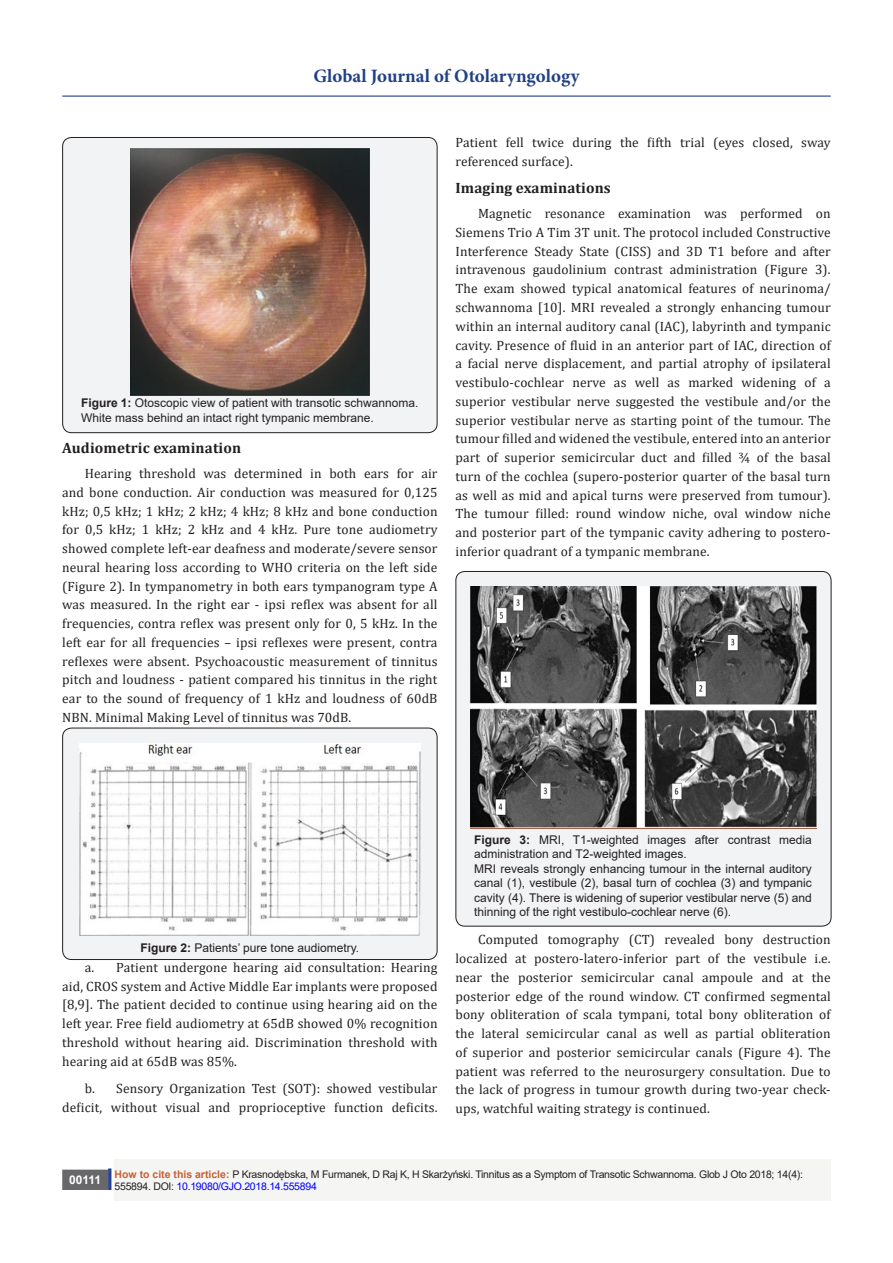
<style>
.page{position:relative;width:893px;height:1263px;background:#fff}
.page>*{position:absolute;margin:0;border:0;box-sizing:border-box;transform-origin:0 0}
.t1{font:700 18.9px "Minion Pro";color:#204186}
.No_Spacing{font:700 15px "Cambria";letter-spacing:.01em;color:#231f20}
.No_Spacing-2{font:13.5px/18.8px "Cambria";letter-spacing:.01em;color:#231f20;text-align:justify}
.t2{font:12px/14.4px "Arial";color:#231f20}
.t3{font:700 12px "Arial";letter-spacing:-.025em;color:#fff}
.t4{font:10.5px/12.6px "Arial";letter-spacing:-.025em;color:#231f20}
.s1{font-weight:700}
.s2{font-weight:700;color:#ca6035}
.s3{color:#00f}
</style>
<div class="page">
<div style="left:115px;top:1160px;width:716px;height:41px;background:#f5f5f4"></div>
<div style="left:63px;top:1170px;width:44px;height:19px;background:#68676a"></div>
<div style="left:62px;top:1169px;width:46px;height:21px;border:2px solid #68676a"></div>
<hr style="left:62px;top:96px;width:769px;height:1px;background:#253f8e">
<div style="left:108px;top:1168px;width:3px;height:22px;background:#1c6d90;border:2px solid #253f8e"></div>
<div style="left:63px;top:137px;width:374px;height:296px;background:#f2f3f4;border-radius:9px"></div>
<div style="left:62px;top:137px;width:375px;height:296px;border:1px solid #231f20;border-radius:9px"></div>
<img style="left:130px;top:149px;width:240px;height:247px">
<div style="left:63px;top:728px;width:374px;height:231px;background:#f2f3f4;border-radius:9px"></div>
<div style="left:62px;top:728px;width:375px;height:232px;border:1px solid #231f20;border-radius:9px"></div>
<img style="left:79px;top:744px;width:342px;height:192px">
<div style="left:456px;top:571px;width:375px;height:355px;background:#f2f3f4;border-radius:9px"></div>
<div style="left:455px;top:571px;width:376px;height:355px;border:1px solid #231f20;border-radius:9px"></div>
<img style="left:470px;top:586px;width:347px;height:242px">
<h1 class="t1" style="left:313px;top:63px;width:268px">Global Journal of Otolaryngology</h1>
<p class="t2" style="left:81px;top:396px;width:339px"><span class="s1">Figure 1:</span> Otoscopic view of patient with transotic schwannoma.<br>White mass behind an intact right tympanic membrane.</p>
<p class="No_Spacing" style="left:62px;top:438px;width:180px">Audiometric examination</p>
<p class="No_Spacing-2" style="left:62px;top:464px;width:377px;text-indent:22px">Hearing threshold was determined in both ears for air and bone conduction. Air conduction was measured for 0,125 kHz; 0,5 kHz; 1 kHz; 2 kHz; 4 kHz; 8 kHz and bone conduction for 0,5 kHz; 1 kHz; 2 kHz and 4 kHz. Pure tone audiometry showed complete left-ear deafness and moderate/severe sensor neural hearing loss according to WHO criteria on the left side (Figure 2). In tympanometry in both ears tympanogram type A was measured. In the right ear - ipsi reflex was absent for all frequencies, contra reflex was present only for 0, 5 kHz. In the left ear for all frequencies – ipsi reflexes were present, contra reflexes were absent. Psychoacoustic measurement of tinnitus pitch and loudness - patient compared his tinnitus in the right ear to the sound of frequency of 1 kHz and loudness of 60dB NBN. Minimal Making Level of tinnitus was 70dB.</p>
<p class="No_Spacing-2" style="left:455px;top:133px;width:377px">Patient fell twice during the fifth trial (eyes closed, sway referenced surface).</p>
<p class="No_Spacing" style="left:455px;top:178px;width:157px">Imaging examinations</p>
<p class="No_Spacing-2" style="left:455px;top:204px;width:377px;text-indent:22px">Magnetic resonance examination was performed on Siemens Trio A Tim 3T unit. The protocol included Constructive Interference Steady State (CISS) and 3D T1 before and after intravenous gaudolinium contrast administration (Figure 3).<br>The exam showed typical anatomical features of neurinoma/ schwannoma [10]. MRI revealed a strongly enhancing tumour within an internal auditory canal (IAC), labyrinth and tympanic cavity. Presence of fluid in an anterior part of IAC, direction of a facial nerve displacement, and partial atrophy of ipsilateral vestibulo-cochlear nerve as well as marked widening of a superior vestibular nerve suggested the vestibule and/or the superior vestibular nerve as starting point of the tumour. The tumour filled and widened the vestibule, entered into an anterior part of superior semicircular duct and filled ¾ of the basal turn of the cochlea (supero-posterior quarter of the basal turn as well as mid and apical turns were preserved from tumour).<br>The tumour filled: round window niche, oval window niche and posterior part of the tympanic cavity adhering to postero&shy;inferior quadrant of a tympanic membrane.</p>
<p class="t2" style="left:140px;top:940px;width:220px"><span class="s1">Figure 2:</span> Patients’ pure tone audiometry.</p>
<p class="No_Spacing-2" style="left:62px;top:958px;width:377px;text-indent:22px">a. Patient undergone hearing aid consultation: Hearing aid, CROS system and Active Middle Ear implants were proposed [8,9]. The patient decided to continue using hearing aid on the left year. Free field audiometry at 65dB showed 0% recognition threshold without hearing aid. Discrimination threshold with hearing aid at 65dB was 85%.</p>
<p class="No_Spacing-2" style="left:62px;top:1079px;width:377px;text-align:right">b. Sensory Organization Test (SOT): showed vestibular deficit, without visual and proprioceptive function deficits.</p>
<p class="t2" style="left:474px;top:832px;width:339px"><span class="s1">Figure 3:</span> MRI, T1-weighted images after contrast media administration and T2-weighted images.<br>MRI reveals strongly enhancing tumour in the internal auditory canal (1), vestibule (2), basal turn of cochlea (3) and tympanic cavity (4). There is widening of superior vestibular nerve (5) and thinning of the right vestibulo-cochlear nerve (6).</p>
<p class="No_Spacing-2" style="left:455px;top:930px;width:377px;text-indent:22px">Computed tomography (CT) revealed bony destruction localized at postero-latero-inferior part of the vestibule i.e. near the posterior semicircular canal ampoule and at the posterior edge of the round window. CT confirmed segmental bony obliteration of scala tympani, total bony obliteration of the lateral semicircular canal as well as partial obliteration of superior and posterior semicircular canals (Figure 4). The patient was referred to the neurosurgery consultation. Due to the lack of progress in tumour growth during two-year check&shy;ups, watchful waiting strategy is continued.</p>
<p class="t3" style="left:69px;top:1171px;width:34px">00111</p>
<p class="t4" style="left:115px;top:1168px;width:690px"><span class="s2">How to cite this article:</span> P Krasnodębska, M Furmanek, D Raj K, H Skarżyński. Tinnitus as a Symptom of Transotic Schwannoma. Glob J Oto 2018; 14(4):<br>555894. DOI: <span class="s3">10.19080/GJO.2018.14.555894</span></p>
</div>
